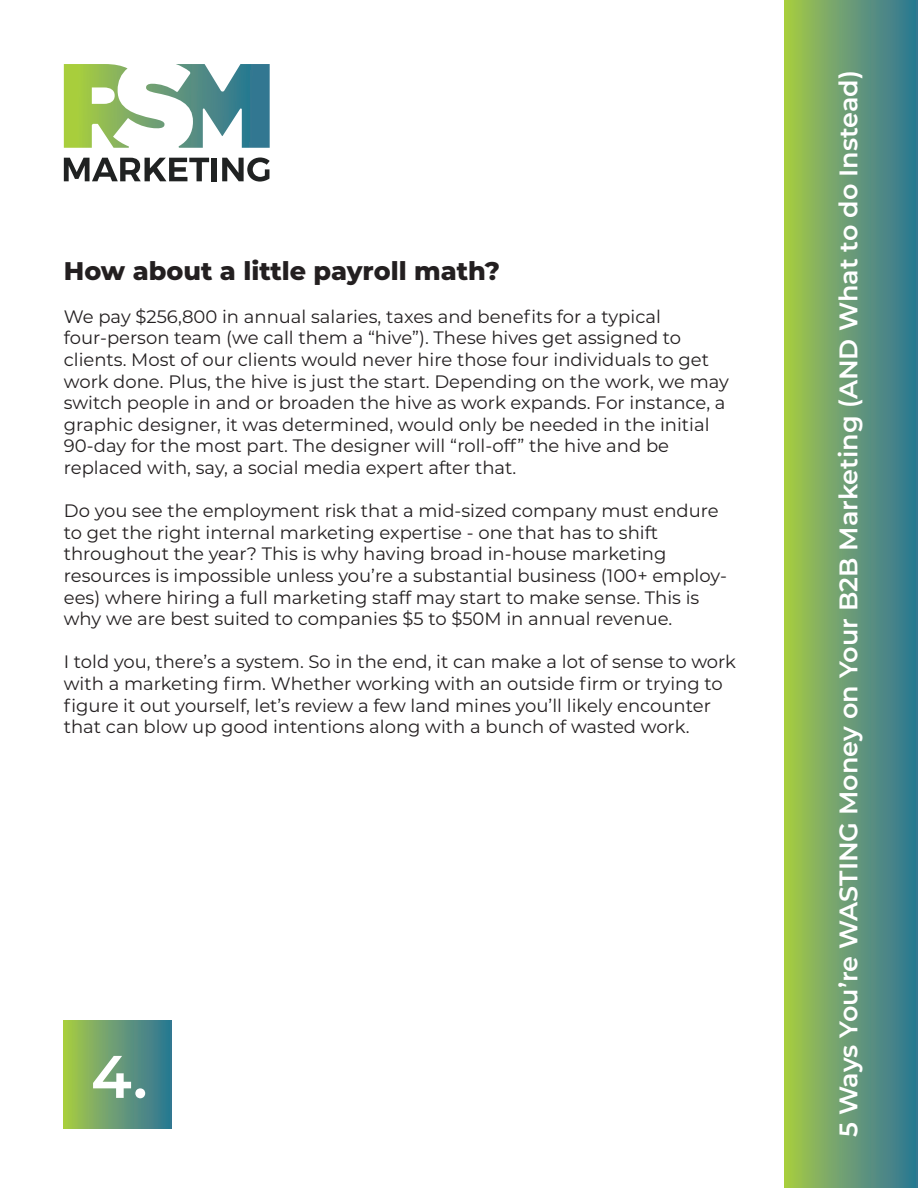
<style>
.page{position:relative;width:918px;height:1188px;background:#fff}
.page>*{position:absolute;margin:0;border:0;box-sizing:border-box;transform-origin:0 0}
.t1{font:600 60px "Montserrat";color:#fff}
.t2{font:600 25.5px "Montserrat";color:#fff}
.t3{font:800 25.5px "Montserrat";color:#231f20}
.t4{font:18px/21.6px "Montserrat";color:#231f20}
</style>
<div class="page">
<svg style="left:64px;top:158px;width:145px;height:23px"></svg>
<div style="left:212px;top:158px;width:5px;height:23px;background:#202222"></div>
<svg style="left:222px;top:158px;width:48px;height:24px"></svg>
<svg style="left:64px;top:64px;width:206px;height:84px"></svg>
<div style="left:784px;top:0;width:134px;height:1188px;background:linear-gradient(to right,#a7c949,#2c739a)"></div>
<div style="left:64px;top:1021px;width:108px;height:108px;background:linear-gradient(to right,#a6c84a,#2d7399)"></div>
<h2 class="t3" style="left:64px;top:252px;width:438px">How about a little payroll math?</h2>
<p class="t4" style="left:64px;top:305px;width:667px">We pay $256,800 in annual salaries, taxes and benefits for a typical four-person team (we call them a “hive”). These hives get assigned to clients. Most of our clients would never hire those four individuals to get work done. Plus, the hive is just the start. Depending on the work, we may switch people in and or broaden the hive as work expands. For instance, a graphic designer, it was determined, would only be needed in the initial 90-day for the most part. The designer will “roll-off” the hive and be replaced with, say, a social media expert after that.</p>
<p class="t4" style="left:64px;top:499px;width:665px">Do you see the employment risk that a mid-sized company must endure to get the right internal marketing expertise - one that has to shift throughout the year? This is why having broad in-house marketing resources is impossible unless you’re a substantial business (100+ employ&shy;ees) where hiring a full marketing staff may start to make sense. This is why we are best suited to companies $5 to $50M in annual revenue.</p>
<p class="t4" style="left:64px;top:651px;width:674px">I told you, there’s a system. So in the end, it can make a lot of sense to work with a marketing firm. Whether working with an outside firm or trying to figure it out yourself, let’s review a few land mines you’ll likely encounter that can blow up good intentions along with a bunch of wasted work.</p>
<h1 class="t1" style="left:91px;top:1034px;width:58px">4.</h1>
<h2 class="t2" style="left:830px;top:1137px;width:1069px;rotate:-90deg">5 Ways You’re WASTING Money on Your B2B Marketing (AND What to do Instead)</h2>
</div>
